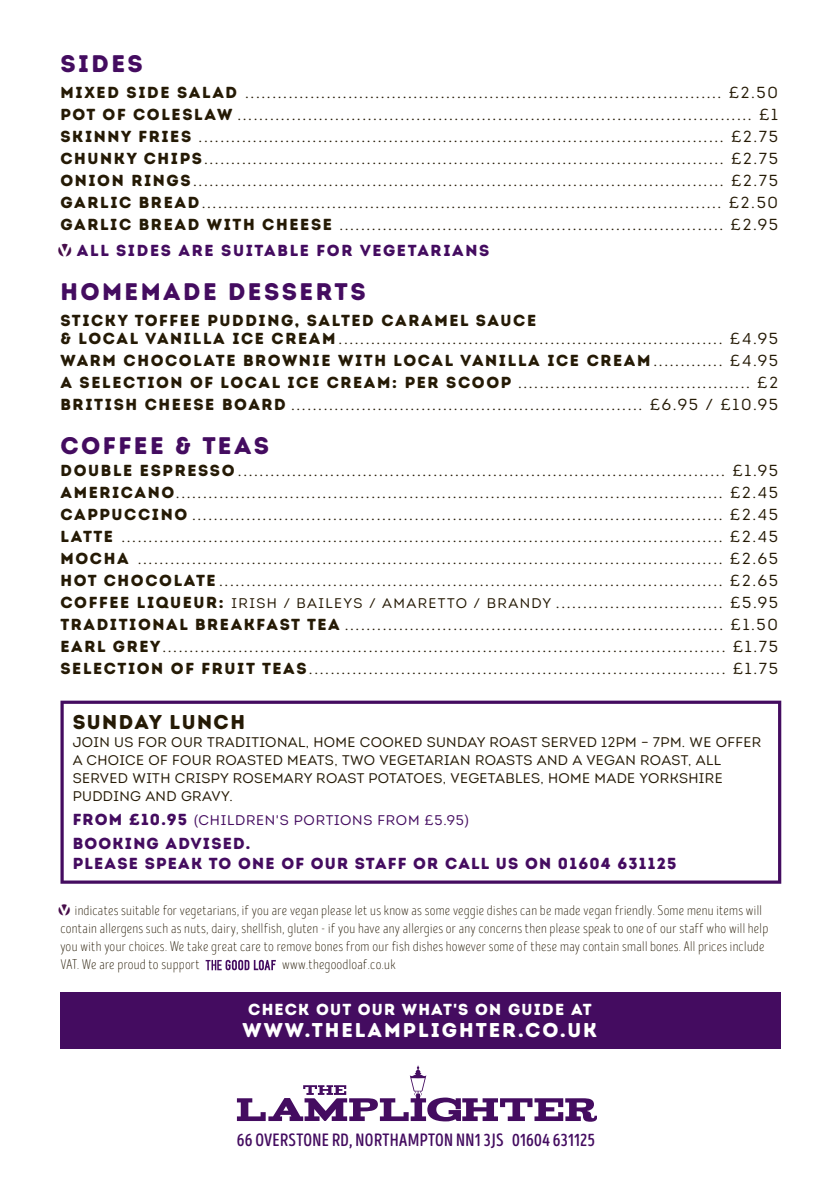
<style>
.page{position:relative;width:840px;height:1191px;background:#fff}
.page>*{position:absolute;margin:0;border:0;box-sizing:border-box;transform-origin:0 0}
.t1{font:24px "Intro Rust Base";letter-spacing:.1em;color:#440c60}
.t2{font:20px "Intro Rust Base";letter-spacing:.1em;color:#fff}
.t3{font:20px "Intro Rust Base";letter-spacing:.075em;color:#251a05}
.t4{font:17.8px "Intro Head B Base";letter-spacing:.02em;color:#440c60}
.t5{font:16px/22px "Intro Rust Book Base";letter-spacing:.1em;color:#251a05;text-align:justify}
.t6{font:16px "Intro Rust Base";letter-spacing:.1em;color:#251a05}
.t7{font:16px/20px "Intro Rust Base";letter-spacing:.075em;color:#440c60}
.t8{font:16px "Intro Rust Base";letter-spacing:.1em;color:#440c60}
.t9{font:16px "Intro Rust Base";letter-spacing:.075em;color:#fff}
.t10{font:14px/18px "Intro Head L Base";letter-spacing:.015em;color:#251a05}
.t11{font:14px/18px "Intro Rust Book Base";letter-spacing:.025em;color:#251a05}
.t12{font:14px "Intro Rust Book Base";letter-spacing:.05em;color:#440c60}
.s1{font-family:"Intro Rust Base"}
.s2{font-family:"Lamp Veg";color:#460c49}
.s3{font-family:"Intro Rust Book Base"}
.s4{font-size:14px}
.s5{font-family:"Intro Rust Base";font-size:16px}
</style>
<div class="page">
<svg style="left:60px;top:700px;width:720px;height:183px"></svg>
<div style="left:60px;top:992px;width:720px;height:56px;background:#440c60"></div>
<svg style="left:237px;top:1065px;width:359px;height:56px"></svg>
<svg style="left:205px;top:960px;width:71px;height:10px"></svg>
<h1 class="t1" style="left:60px;top:48px;width:84px">SIDES</h1>
<p class="t5" style="left:60px;top:81px;width:718px"><span class="s1">MIXED SIDE SALAD</span> ........................................................................................ £2.50<br><span class="s1">POT OF COLESLAW</span> ............................................................................................... £1<br><span class="s1">SKINNY FRIES</span> ................................................................................................. £2.75<br><span class="s1">CHUNKY CHIPS</span>................................................................................................ £2.75<br><span class="s1">ONION RINGS</span>.................................................................................................. £2.75<br><span class="s1">GARLIC BREAD</span>................................................................................................ £2.50<br><span class="s1">GARLIC BREAD WITH CHEESE</span> ....................................................................... £2.95</p>
<p class="t8" style="left:60px;top:240px;width:430px"><span class="s2">V</span> ALL SIDES ARE SUITABLE FOR VEGETARIANS</p>
<h1 class="t1" style="left:60px;top:276px;width:306px">HOMEMADE DESSERTS</h1>
<p class="t6" style="left:60px;top:310px;width:477px">STICKY TOFFEE PUDDING, SALTED CARAMEL SAUCE</p>
<p class="t5" style="left:60px;top:327px;width:718px"><span class="s1">&amp; LOCAL VANILLA ICE CREAM</span> ....................................................................... £4.95</p>
<p class="t6" style="left:60px;top:350px;width:718px">WARM CHOCOLATE BROWNIE WITH LOCAL VANILLA ICE CREAM<span class="s3">............. £4.95</span></p>
<p class="t5" style="left:60px;top:371px;width:718px"><span class="s1">A SELECTION OF LOCAL ICE CREAM: PER SCOOP</span> ........................................... £2<br><span class="s1">BRITISH CHEESE BOARD</span> ................................................................. £6.95 / £10.95</p>
<h1 class="t1" style="left:60px;top:430px;width:210px">COFFEE &amp; TEAS</h1>
<p class="t5" style="left:60px;top:459px;width:718px"><span class="s1">DOUBLE ESPRESSO</span>.......................................................................................... £1.95<br><span class="s1">AMERICANO</span>..................................................................................................... £2.45<br><span class="s1">CAPPUCCINO</span> .................................................................................................. £2.45<br><span class="s1">LATTE</span> ............................................................................................................... £2.45<br><span class="s1">MOCHA</span> ............................................................................................................ £2.65<br><span class="s1">HOT CHOCOLATE</span> ............................................................................................. £2.65<br><span class="s1">COFFEE LIQUEUR:</span> <span class="s4">IRISH / BAILEYS / AMARETTO / BRANDY</span> ............................... £5.95<br><span class="s1">TRADITIONAL BREAKFAST TEA</span> ...................................................................... £1.50<br><span class="s1">EARL GREY</span>........................................................................................................ £1.75<br><span class="s1">SELECTION OF FRUIT TEAS</span>............................................................................. £1.75</p>
<p class="t3" style="left:73px;top:709px;width:174px">SUNDAY LUNCH</p>
<p class="t11" style="left:73px;top:733px;width:689px">JOIN US FOR OUR TRADITIONAL, HOME COOKED SUNDAY ROAST SERVED 12PM – 7PM. WE OFFER A CHOICE OF FOUR ROASTED MEATS, TWO VEGETARIAN ROASTS AND A VEGAN ROAST, ALL SERVED WITH CRISPY ROSEMARY ROAST POTATOES, VEGETABLES, HOME MADE YORKSHIRE PUDDING AND GRAVY.</p>
<p class="t12" style="left:73px;top:812px;width:397px"><span class="s5">FROM £10.95</span> (CHILDREN'S PORTIONS FROM £5.95)</p>
<p class="t7" style="left:73px;top:834px;width:605px">BOOKING ADVISED.<br>PLEASE SPEAK TO ONE OF OUR STAFF OR CALL US ON 01604 631125</p>
<p class="t10" style="left:60px;top:902px;width:709px"><span class="s2">V</span> indicates suitable for vegetarians, if you are vegan please let us know as some veggie dishes can be made vegan friendly. Some menu items will contain allergens such as nuts, dairy, shellfish, gluten - if you have any allergies or any concerns then please speak to one of our staff who will help you with your choices. We take great care to remove bones from our fish dishes however some of these may contain small bones. All prices include VAT. We are proud to support</p>
<p class="t10" style="left:282px;top:956px;width:115px">www.thegoodloaf.co.uk</p>
<p class="t9" style="left:248px;top:999px;width:345px">CHECK OUT OUR WHAT'S ON GUIDE AT</p>
<p class="t2" style="left:242px;top:1017px;width:356px">WWW.THELAMPLIGHTER.CO.UK</p>
<p class="t4" style="left:237px;top:1129px;width:359px">66 OVERSTONE RD, NORTHAMPTON NN1 3JS 01604 631125</p>
</div>
